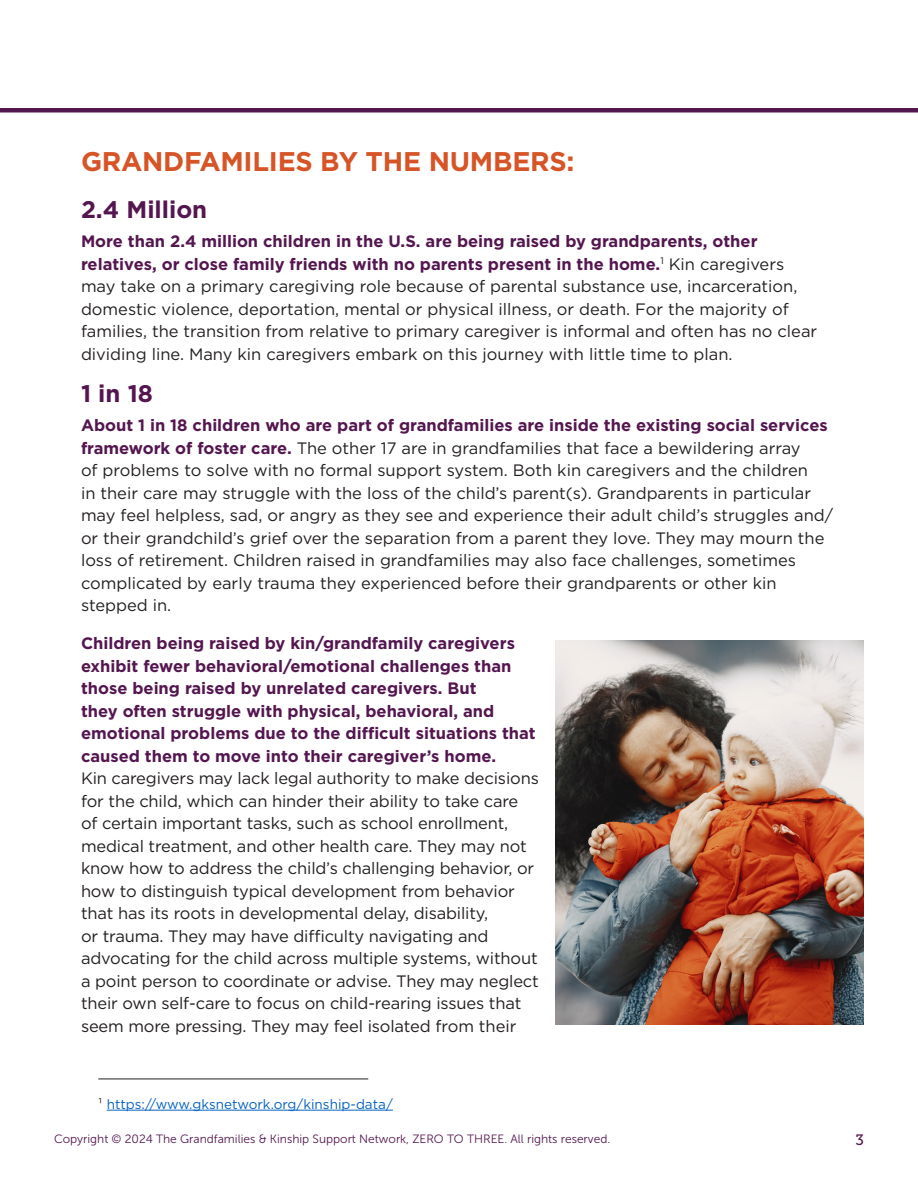
<style>
.page{position:relative;width:918px;height:1188px;background:#fff}
.page>*{position:absolute;margin:0;border:0;box-sizing:border-box;transform-origin:0 0}
.t1{font:700 27px "Gotham";letter-spacing:-.01em;color:#d75426}
.t2{font:700 24px "Gotham";color:#54164f}
.t3{font:16.5px/22.5px "Gotham";letter-spacing:-.005em;color:#231f20}
.t4{font:15px "Museo Slab 500";color:#54164f}
.t5{font:13.5px "Gotham";color:#0563c1}
.t6{font:12px "Museo Sans 300";color:#54164f}
.s1{font-weight:700;color:#54164f}
.s2{color:#231f20}
</style>
<div class="page">
<hr style="left:0;top:108px;width:918px;height:4px;background:#54164f">
<hr style="left:107px;top:1110px;width:286px;height:1px;background:#0563c1">
<hr style="left:98px;top:1079px;width:270px;height:1px;background:#231f20">
<img style="left:556px;top:640px;width:308px;height:385px">
<h2 class="t1" style="left:81px;top:143px;width:495px">GRANDFAMILIES BY THE NUMBERS:</h2>
<h3 class="t2" style="left:81px;top:194px;width:128px">2.4 Million</h3>
<p class="t3" style="left:81px;top:230px;width:738px"><span class="s1">More than 2.4 million children in the U.S. are being raised by grandparents, other relatives, or close family friends with no parents present in the home.</span><sup>1</sup> Kin caregivers may take on a primary caregiving role because of parental substance use, incarceration, domestic violence, deportation, mental or physical illness, or death. For the majority of families, the transition from relative to primary caregiver is informal and often has no clear dividing line. Many kin caregivers embark on this journey with little time to plan.</p>
<h3 class="t2" style="left:81px;top:378px;width:73px">1 in 18</h3>
<p class="t3" style="left:81px;top:414px;width:754px"><span class="s1">About 1 in 18 children who are part of grandfamilies are inside the existing social services framework of foster care.</span> The other 17 are in grandfamilies that face a bewildering array<br>of problems to solve with no formal support system. Both kin caregivers and the children<br>in their care may struggle with the loss of the child’s parent(s). Grandparents in particular may feel helpless, sad, or angry as they see and experience their adult child’s struggles and/ or their grandchild’s grief over the separation from a parent they love. They may mourn the loss of retirement. Children raised in grandfamilies may also face challenges, sometimes complicated by early trauma they experienced before their grandparents or other kin stepped in.</p>
<p class="t3" style="left:81px;top:632px;width:459px"><span class="s1">Children being raised by kin/grandfamily caregivers exhibit fewer behavioral/emotional challenges than those being raised by unrelated caregivers. But<br>they often struggle with physical, behavioral, and emotional problems due to the difficult situations that caused them to move into their caregiver’s home.<br></span>Kin caregivers may lack legal authority to make decisions for the child, which can hinder their ability to take care of certain important tasks, such as school enrollment, medical treatment, and other health care. They may not know how to address the child’s challenging behavior, or how to distinguish typical development from behavior that has its roots in developmental delay, disability,<br>or trauma. They may have difficulty navigating and advocating for the child across multiple systems, without a point person to coordinate or advise. They may neglect their own self-care to focus on child-rearing issues that seem more pressing. They may feel isolated from their</p>
<p class="t5" style="left:98px;top:1095px;width:296px"><span class="s2">¹</span> https://www.gksnetwork.org/kinship-data/</p>
<p class="t6" style="left:54px;top:1132px;width:558px">Copyright © 2024 The Grandfamilies &amp; Kinship Support Network, ZERO TO THREE. All rights reserved.</p>
<p class="t4" style="left:855px;top:1132px;width:10px">3</p>
</div>
